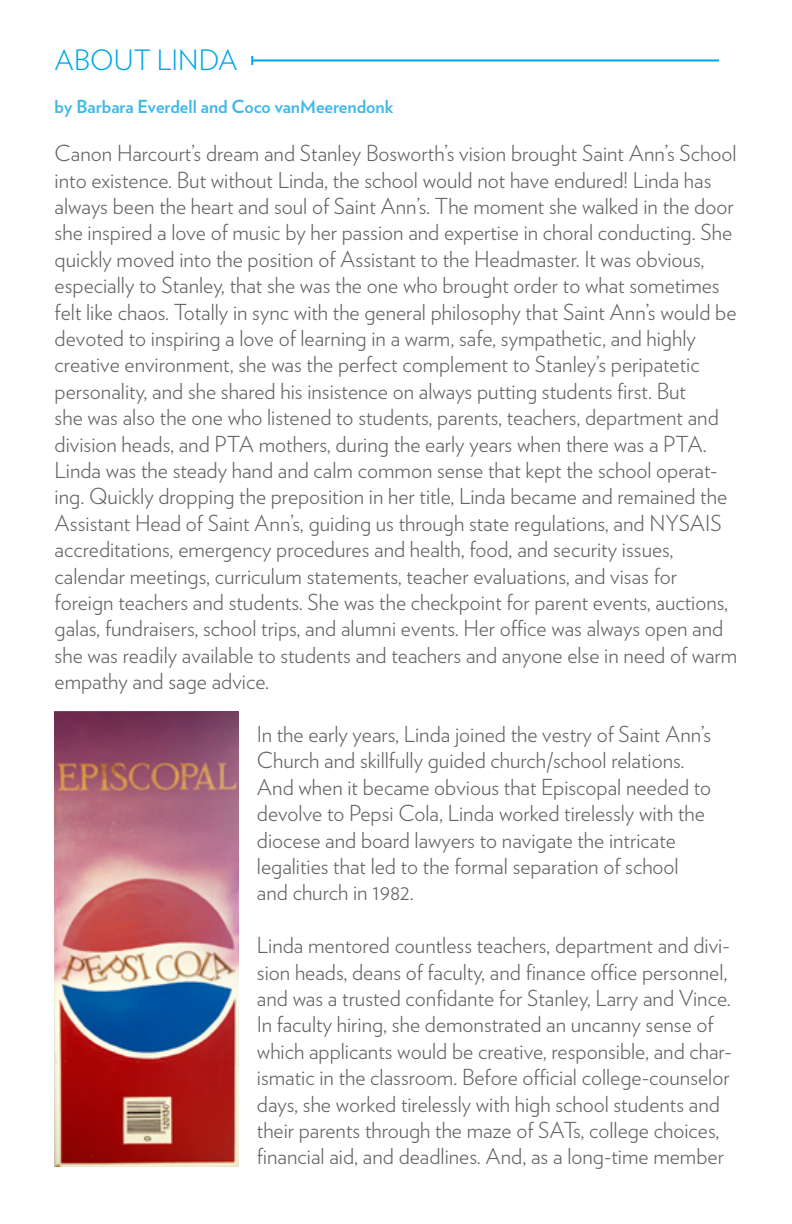
<style>
.page{position:relative;width:792px;height:1224px;background:#fff}
.page>*{position:absolute;margin:0;border:0;box-sizing:border-box;transform-origin:0 0}
.t1{font:300 28px "Verlag";letter-spacing:.005em;color:#00a8e5}
.t2{font:300 22px/26.4px "Verlag";color:#636466}
.t3{font:700 18px "Verlag";color:#3fb8ea}
</style>
<div class="page">
<img style="left:55px;top:711px;width:184px;height:455px">
<hr style="left:252px;top:59px;width:467px;height:2px;background:#00a8e5">
<svg style="left:251px;top:56px;width:2px;height:9px"></svg>
<p class="t1" style="left:55px;top:39px;width:185px">ABOUT LINDA</p>
<p class="t3" style="left:55px;top:92px;width:340px">by Barbara Everdell and Coco vanMeerendonk</p>
<p class="t2" style="left:55px;top:139px;width:684px">Canon Harcourt’s dream and Stanley Bosworth’s vision brought Saint Ann’s School into existence. But without Linda, the school would not have endured! Linda has always been the heart and soul of Saint Ann’s. The moment she walked in the door she inspired a love of music by her passion and expertise in choral conducting. She quickly moved into the position of Assistant to the Headmaster. It was obvious, especially to Stanley, that she was the one who brought order to what sometimes felt like chaos. Totally in sync with the general philosophy that Saint Ann’s would be devoted to inspiring a love of learning in a warm, safe, sympathetic, and highly creative environment, she was the perfect complement to Stanley’s peripatetic personality, and she shared his insistence on always putting students first. But<br>she was also the one who listened to students, parents, teachers, department and division heads, and PTA mothers, during the early years when there was a PTA.<br>Linda was the steady hand and calm common sense that kept the school operat&shy;ing. Quickly dropping the preposition in her title, Linda became and remained the Assistant Head of Saint Ann’s, guiding us through state regulations, and NYSAIS accreditations, emergency procedures and health, food, and security issues, calendar meetings, curriculum statements, teacher evaluations, and visas for foreign teachers and students. She was the checkpoint for parent events, auctions, galas, fundraisers, school trips, and alumni events. Her office was always open and she was readily available to students and teachers and anyone else in need of warm empathy and sage advice.</p>
<p class="t2" style="left:257px;top:720px;width:456px">In the early years, Linda joined the vestry of Saint Ann’s Church and skillfully guided church/school relations.<br>And when it became obvious that Episcopal needed to devolve to Pepsi Cola, Linda worked tirelessly with the diocese and board lawyers to navigate the intricate legalities that led to the formal separation of school and church in 1982.</p>
<p class="t2" style="left:257px;top:931px;width:476px">Linda mentored countless teachers, department and divi&shy;sion heads, deans of faculty, and finance office personnel, and was a trusted confidante for Stanley, Larry and Vince.<br>In faculty hiring, she demonstrated an uncanny sense of which applicants would be creative, responsible, and char&shy;ismatic in the classroom. Before official college-counselor days, she worked tirelessly with high school students and their parents through the maze of SATs, college choices, financial aid, and deadlines. And, as a long-time member</p>
</div>
